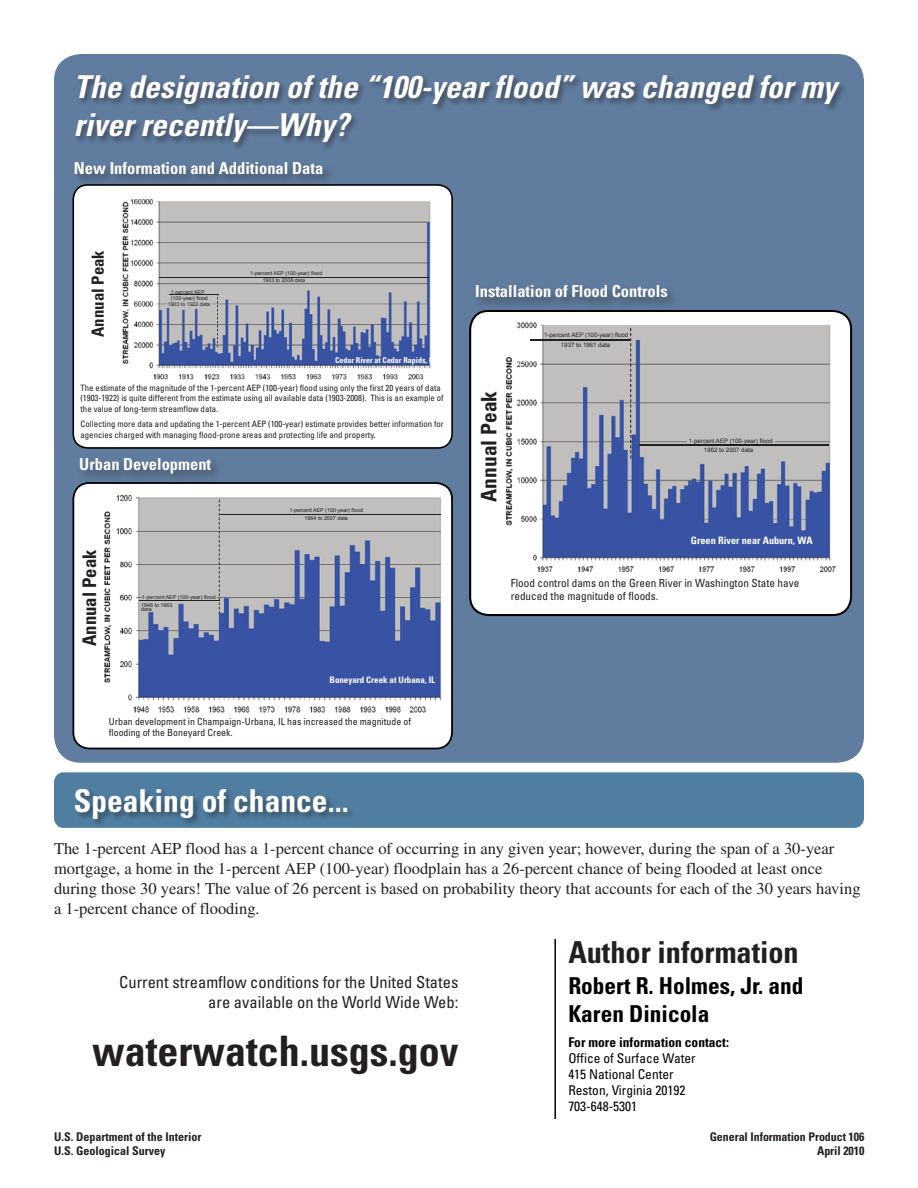
<style>
.page{position:relative;width:918px;height:1188px;background:#fff}
.page>*{position:absolute;margin:0;border:0;box-sizing:border-box;transform-origin:0 0}
.t1{font:700 condensed 42px "Univers";color:#231f20}
.t2{font:italic 700 condensed 31.5px/37.8px "Univers";color:#fff}
.t3{font:700 condensed 31.5px "Univers";color:#fff}
.t4{font:700 condensed 30.3px "Univers";color:#231f20}
.t5{font:700 condensed 23.25px "Univers";color:#000}
.t6{font:700 condensed 21.45px "Univers";color:#231f20}
.t7{font:700 condensed 18.75px "Univers";color:#231f20}
.t8{font:700 condensed 16.8px "Univers";color:#231f20}
.t9{font:16.5px/19.8px "Times";color:#231f20}
.t10{font:condensed 16.5px "Univers";color:#231f20}
.t11{font:700 condensed 16.5px "Univers";color:#fff}
.t12{font:condensed 13.5px "Univers";color:#000}
.t13{font:700 condensed 13.5px "Univers";color:#000}
.Series{font:700 condensed 12px/14.4px "Univers";color:#231f20;text-align:right}
.t14{font:condensed 11.25px/13.5px "Univers";color:#231f20}
.t15{font:700 condensed 10.2px "Univers";color:#fff}
.t16{font:condensed 9.75px/11.9px "Univers";color:#231f20}
.t17{font:700 condensed 9px "Univers";color:#fff}
.t18{font:condensed 8.7px/10.5px "Univers";color:#231f20}
.t19{font:700 condensed 7.95px "Univers";color:#fff}
.t20{font:6.15px "Arial";color:#231f20}
.t21{font:5.4px/4.5px "Arial";color:#231f20}
.t22{font:5.25px "Arial";color:#231f20}
</style>
<div class="page">
<div style="left:54px;top:772px;width:810px;height:56px;background:#4f7ea1;border-radius:10px"></div>
<div style="left:73px;top:787px;width:282px;height:40px;background:#231f20;opacity:.5"></div>
<div style="left:54px;top:54px;width:810px;height:709px;background:#607c9e;border-radius:27px"></div>
<div style="left:74px;top:74px;width:773px;height:77px;background:#231f20;opacity:.5"></div>
<div style="left:72px;top:158px;width:263px;height:28px;background:#231f20;opacity:.5"></div>
<div style="left:73px;top:185px;width:379px;height:263px;background:#fff;border-radius:14px"></div>
<div style="left:72px;top:184px;width:381px;height:265px;border:2px solid #000;border-radius:14px"></div>
<img style="left:122px;top:199px;width:309px;height:181px">
<hr style="left:160px;top:277px;width:269px;height:1px;background:#231f20">
<svg style="left:217px;top:296px;width:1px;height:51px"></svg>
<hr style="left:169px;top:295px;width:49px;height:1px;background:#231f20">
<hr style="left:167px;top:302px;width:45px;height:4px;background:#c0bfbe">
<div style="left:473px;top:281px;width:206px;height:28px;background:#231f20;opacity:.5"></div>
<div style="left:470px;top:311px;width:381px;height:304px;background:#fff;border-radius:18px"></div>
<div style="left:469px;top:310px;width:383px;height:306px;border:2px solid #000;border-radius:18px"></div>
<img style="left:505px;top:322px;width:331px;height:251px">
<svg style="left:630px;top:328px;width:1px;height:130px"></svg>
<hr style="left:531px;top:339px;width:99px;height:1px;background:#231f20">
<hr style="left:640px;top:444px;width:189px;height:1px;background:#231f20">
<div style="left:687px;top:439px;width:88px;height:5px;background:#c0bfbe"></div>
<div style="left:77px;top:454px;width:146px;height:31px;background:#231f20;opacity:.5"></div>
<div style="left:73px;top:483px;width:379px;height:266px;background:#fff;border-radius:16px"></div>
<div style="left:72px;top:482px;width:381px;height:267px;border:2px solid #000;border-radius:16px"></div>
<img style="left:104px;top:494px;width:338px;height:219px">
<svg style="left:219px;top:500px;width:1px;height:114px"></svg>
<hr style="left:139px;top:601px;width:80px;height:1px;background:#231f20">
<hr style="left:220px;top:514px;width:220px;height:1px;background:#231f20">
<hr style="left:142px;top:595px;width:74px;height:4px;background:#c0bfbe">
<hr style="left:554px;top:939px;width:2px;height:180px;background:#000">
<p class="t2" style="left:74px;top:68px;width:764px">The designation of the “100-year flood” was changed for my river recently—Why?</p>
<p class="t11" style="left:74px;top:158px;width:251px">New Information and Additional Data</p>
<p class="t8" style="left:88px;top:337px;width:88px;rotate:-90deg">Annual Peak</p>
<p class="t22" style="left:171px;top:288px;width:35px">1-percent AEP</p>
<p class="t22" style="left:171px;top:295px;width:39px">(100-year) flood</p>
<p class="t22" style="left:168px;top:301px;width:44px">1903 to 1922 data</p>
<p class="t22" style="left:250px;top:270px;width:74px">1-percent AEP (100-year) flood</p>
<p class="t22" style="left:263px;top:277px;width:44px">1903 to 2008 data</p>
<p class="t19" style="left:335px;top:355px;width:103px">Cedar River at Cedar Rapids, IA</p>
<p class="t18" style="left:81px;top:382px;width:365px">The estimate of the magnitude of the 1-percent AEP (100-year) flood using only the first 20 years of data (1903-1922) is quite different from the estimate using all available data (1903-2008). This is an example of the value of long-term streamflow data.</p>
<p class="t18" style="left:81px;top:418px;width:365px;line-height:11.6px">Collecting more data and updating the 1-percent AEP (100-year) estimate provides better information for agencies charged with managing flood-prone areas and protecting life and property.</p>
<p class="t11" style="left:79px;top:454px;width:133px">Urban Development</p>
<p class="t7" style="left:78px;top:646px;width:98px;rotate:-90deg">Annual Peak</p>
<p class="t21" style="left:142px;top:595px;width:75px">1-percent AEP (100-year) flood</p>
<p class="t21" style="left:141px;top:603px;width:33px">1948 to 1963 data</p>
<p class="t21" style="left:289px;top:508px;width:75px">1-percent AEP (100-year) flood</p>
<p class="t21" style="left:305px;top:516px;width:45px">1964 to 2007 data</p>
<p class="t17" style="left:330px;top:674px;width:107px">Boneyard Creek at Urbana, IL</p>
<p class="t16" style="left:109px;top:715px;width:304px">Urban development in Champaign-Urbana, IL has increased the magnitude of flooding of the Boneyard Creek.</p>
<p class="t11" style="left:475px;top:281px;width:194px">Installation of Flood Controls</p>
<p class="t20" style="left:544px;top:331px;width:86px">1-percent AEP (100-year) flood</p>
<p class="t20" style="left:561px;top:341px;width:51px">1937 to 1961 data</p>
<p class="t6" style="left:476px;top:502px;width:112px;rotate:-90deg">Annual Peak</p>
<p class="t20" style="left:689px;top:436px;width:86px">1-percent AEP (100-year) flood</p>
<p class="t20" style="left:704px;top:445px;width:51px">1962 to 2007 data</p>
<p class="t15" style="left:691px;top:534px;width:123px">Green River near Auburn, WA</p>
<p class="t14" style="left:511px;top:576px;width:290px">Flood control dams on the Green River in Washington State have reduced the magnitude of floods.</p>
<p class="t3" style="left:74px;top:781px;width:276px">Speaking of chance...</p>
<p class="t9" style="left:54px;top:839px;width:808px">The 1-percent AEP flood has a 1-percent chance of occurring in any given year; however, during the span of a 30-year mortgage, a home in the 1-percent AEP (100-year) floodplain has a 26-percent chance of being flooded at least once during those 30 years! The value of 26 percent is based on probability theory that accounts for each of the 30 years having a 1-percent chance of flooding.</p>
<p class="t10" style="left:119px;top:972px;width:341px">Current streamflow conditions for the United States</p>
<p class="t10" style="left:208px;top:992px;width:252px">are available on the World Wide Web:</p>
<p class="t1" style="left:92px;top:1025px;width:368px">waterwatch.usgs.gov</p>
<p class="Series" style="left:54px;top:1129px;width:149px">U.S. Department of the Interior</p>
<p class="Series" style="left:54px;top:1144px;width:113px">U.S. Geological Survey</p>
<p class="t4" style="left:568px;top:934px;width:232px">Author information</p>
<p class="t5" style="left:568px;top:972px;width:237px">Robert R. Holmes, Jr. and</p>
<p class="t5" style="left:568px;top:1000px;width:143px">Karen Dinicola</p>
<p class="t13" style="left:568px;top:1034px;width:162px">For more information contact:</p>
<p class="t12" style="left:568px;top:1050px;width:129px">Office of Surface Water</p>
<p class="t12" style="left:568px;top:1066px;width:107px">415 National Center</p>
<p class="t12" style="left:568px;top:1082px;width:119px">Reston, Virginia 20192</p>
<p class="t12" style="left:568px;top:1098px;width:70px">703-648-5301</p>
<p class="Series" style="left:710px;top:1129px;width:156px">General Information Product 106<br>April 2010</p>
</div>
